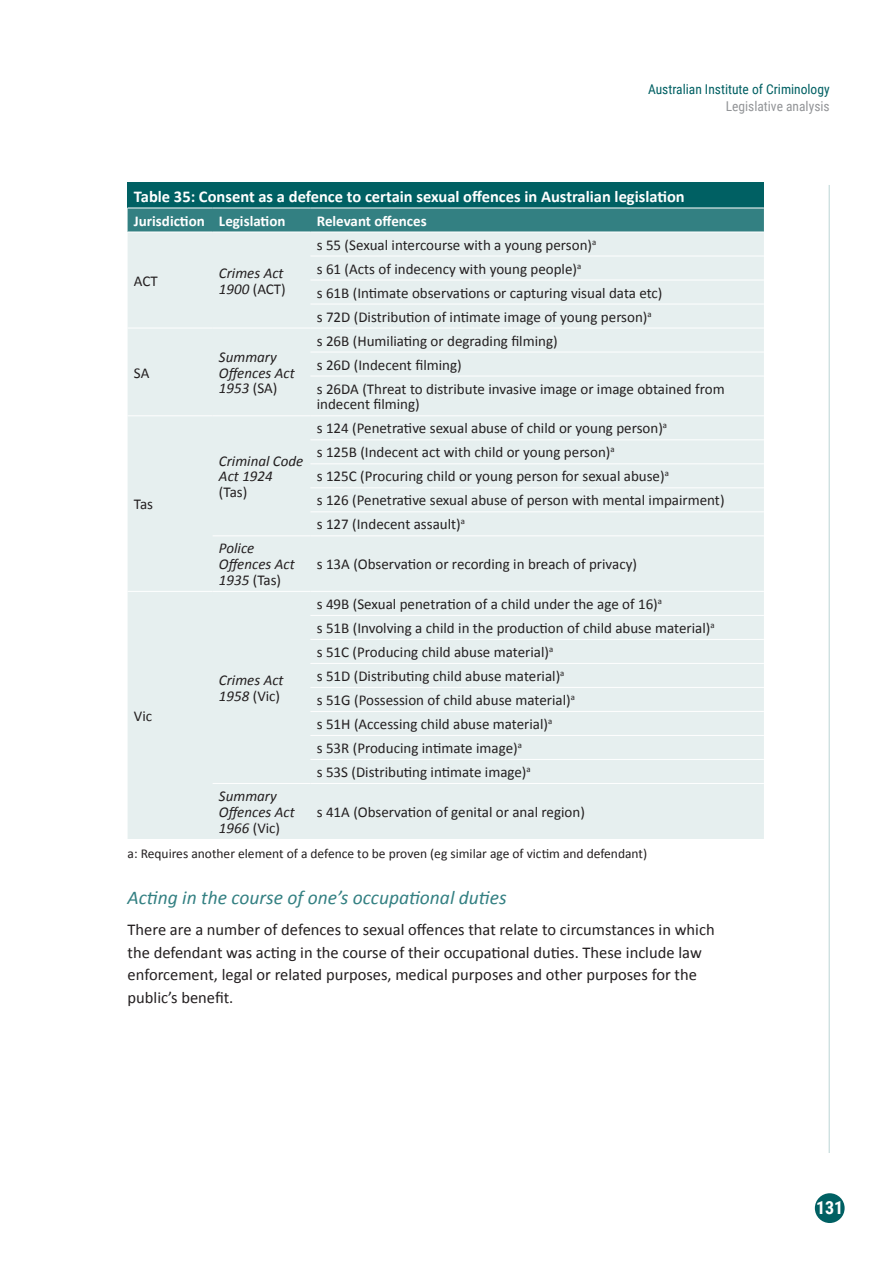
<style>
.page{position:relative;width:893px;height:1263px;background:#fff}
.page>*{position:absolute;margin:0;border:0;box-sizing:border-box;transform-origin:0 0}
.t1{font:italic 19.5px "Calibri";color:#338082}
.t2{font:700 18px "Roboto Condensed";color:#fff}
.Body{font:16.5px/22.5px "Calibri";color:#231f20}
.Table_H1{font:700 16.5px "Calibri";color:#fff}
.Table_body{font:15px/15.8px "Calibri";color:#231f20}
.Table_body-2{font:italic 15px/15.8px "Calibri";color:#231f20}
.Table_H2_no_underline{font:700 15px "Calibri";color:#fff}
.Table_figure_notes{font:13.5px "Calibri";color:#231f20}
.t3{font:13.5px "Roboto Condensed";color:#006063}
.t4{font:13.5px "Roboto Condensed";color:#939598}
.s1{font-style:normal}
</style>
<div class="page">
<hr style="left:829px;top:185px;width:1px;height:968px;background:#bfd7d8">
<div style="left:815px;top:1193px;width:30px;height:30px;background:#006063;border-radius:50%"></div>
<div style="left:128px;top:183px;width:636px;height:25px;background:#006063"></div>
<div style="left:128px;top:209px;width:636px;height:23px;background:#338082"></div>
<div style="left:128px;top:233px;width:636px;height:606px;background:#e6efef"></div>
<hr style="left:310px;top:256px;width:454px;height:1px;background:#fff">
<hr style="left:310px;top:280px;width:454px;height:1px;background:#fff">
<hr style="left:310px;top:304px;width:454px;height:1px;background:#fff">
<hr style="left:128px;top:328px;width:85px;height:1px;background:#fff">
<hr style="left:213px;top:328px;width:97px;height:1px;background:#fff">
<hr style="left:310px;top:328px;width:454px;height:1px;background:#fff">
<hr style="left:310px;top:352px;width:454px;height:1px;background:#fff">
<hr style="left:310px;top:376px;width:454px;height:1px;background:#fff">
<hr style="left:128px;top:415px;width:85px;height:1px;background:#fff">
<hr style="left:213px;top:415px;width:97px;height:1px;background:#fff">
<hr style="left:310px;top:415px;width:454px;height:1px;background:#fff">
<hr style="left:310px;top:439px;width:454px;height:1px;background:#fff">
<hr style="left:310px;top:463px;width:454px;height:1px;background:#fff">
<hr style="left:310px;top:487px;width:454px;height:1px;background:#fff">
<hr style="left:310px;top:511px;width:454px;height:1px;background:#fff">
<hr style="left:213px;top:535px;width:97px;height:1px;background:#fff">
<hr style="left:310px;top:535px;width:454px;height:1px;background:#fff">
<hr style="left:128px;top:591px;width:85px;height:1px;background:#fff">
<hr style="left:213px;top:591px;width:97px;height:1px;background:#fff">
<hr style="left:310px;top:591px;width:454px;height:1px;background:#fff">
<hr style="left:310px;top:615px;width:454px;height:1px;background:#fff">
<hr style="left:310px;top:639px;width:454px;height:1px;background:#fff">
<hr style="left:310px;top:663px;width:454px;height:1px;background:#fff">
<hr style="left:310px;top:687px;width:454px;height:1px;background:#fff">
<hr style="left:310px;top:711px;width:454px;height:1px;background:#fff">
<hr style="left:310px;top:735px;width:454px;height:1px;background:#fff">
<hr style="left:310px;top:759px;width:454px;height:1px;background:#fff">
<hr style="left:213px;top:783px;width:97px;height:1px;background:#fff">
<hr style="left:310px;top:783px;width:454px;height:1px;background:#fff">
<p class="t3" style="left:648px;top:80px;width:183px">Australian Institute of Criminology</p>
<p class="Table_H1" style="left:134px;top:184px;width:552px">Table 35: Consent as a defence to certain sexual offences in Australian legislation</p>
<p class="Table_H2_no_underline" style="left:134px;top:210px;width:72px">Jurisdiction</p>
<p class="Table_H2_no_underline" style="left:219px;top:210px;width:68px">Legislation</p>
<p class="Table_H2_no_underline" style="left:317px;top:210px;width:111px">Relevant offences</p>
<p class="Table_body" style="left:134px;top:272px;width:25px">ACT</p>
<p class="Table_body-2" style="left:219px;top:264px;width:68px">Crimes Act<br>1900 <span class="s1">(ACT)</span></p>
<p class="Table_body" style="left:317px;top:236px;width:281px">s 55 (Sexual intercourse with a young person)<sup>a</sup></p>
<p class="Table_body" style="left:317px;top:260px;width:266px">s 61 (Acts of indecency with young people)<sup>a</sup></p>
<p class="Table_body" style="left:317px;top:284px;width:347px">s 61B (Intimate observations or capturing visual data etc)</p>
<p class="Table_body" style="left:317px;top:308px;width:336px">s 72D (Distribution of intimate image of young person)<sup>a</sup></p>
<p class="t4" style="left:726px;top:97px;width:106px">Legislative analysis</p>
<p class="Table_body" style="left:134px;top:364px;width:17px">SA</p>
<p class="Table_body" style="left:134px;top:496px;width:21px">Tas</p>
<p class="Table_body" style="left:134px;top:707px;width:20px">Vic</p>
<p class="Table_body-2" style="left:219px;top:348px;width:77px">Summary<br>Offences Act<br>1953 <span class="s1">(SA)</span></p>
<p class="Table_body-2" style="left:219px;top:452px;width:86px">Criminal Code<br>Act 1924 <span class="s1">(Tas)</span></p>
<p class="Table_body-2" style="left:219px;top:540px;width:77px">Police<br>Offences Act<br>1935 <span class="s1">(Tas)</span></p>
<p class="Table_body-2" style="left:219px;top:672px;width:66px">Crimes Act<br>1958 <span class="s1">(Vic)</span></p>
<p class="Table_body" style="left:317px;top:332px;width:242px">s 26B (Humiliating or degrading filming)</p>
<p class="Table_body" style="left:317px;top:356px;width:146px">s 26D (Indecent filming)</p>
<p class="Table_body" style="left:317px;top:380px;width:409px">s 26DA (Threat to distribute invasive image or image obtained from indecent filming)</p>
<p class="Table_body" style="left:317px;top:420px;width:352px">s 124 (Penetrative sexual abuse of child or young person)<sup>a</sup></p>
<p class="Table_body" style="left:317px;top:444px;width:299px">s 125B (Indecent act with child or young person)<sup>a</sup></p>
<p class="Table_body" style="left:317px;top:468px;width:354px">s 125C (Procuring child or young person for sexual abuse)<sup>a</sup></p>
<p class="Table_body" style="left:317px;top:492px;width:409px">s 126 (Penetrative sexual abuse of person with mental impairment)</p>
<p class="Table_body" style="left:317px;top:516px;width:150px">s 127 (Indecent assault)<sup>a</sup></p>
<p class="Table_body" style="left:317px;top:556px;width:322px">s 13A (Observation or recording in breach of privacy)</p>
<p class="Table_body" style="left:317px;top:596px;width:347px">s 49B (Sexual penetration of a child under the age of 16)<sup>a</sup></p>
<p class="Table_body" style="left:317px;top:620px;width:399px">s 51B (Involving a child in the production of child abuse material)<sup>a</sup></p>
<p class="Table_body" style="left:317px;top:644px;width:238px">s 51C (Producing child abuse material)<sup>a</sup></p>
<p class="Table_body" style="left:317px;top:668px;width:249px">s 51D (Distributing child abuse material)<sup>a</sup></p>
<p class="Table_body" style="left:317px;top:692px;width:260px">s 51G (Possession of child abuse material)<sup>a</sup></p>
<p class="Table_body" style="left:317px;top:716px;width:237px">s 51H (Accessing child abuse material)<sup>a</sup></p>
<p class="Table_body" style="left:317px;top:740px;width:207px">s 53R (Producing intimate image)<sup>a</sup></p>
<p class="Table_body" style="left:317px;top:764px;width:215px">s 53S (Distributing intimate image)<sup>a</sup></p>
<p class="Table_body-2" style="left:219px;top:787px;width:77px">Summary<br>Offences Act<br>1966 <span class="s1">(Vic)</span></p>
<p class="Table_body" style="left:317px;top:803px;width:270px">s 41A (Observation of genital or anal region)</p>
<p class="Table_figure_notes" style="left:128px;top:844px;width:521px">a: Requires another element of a defence to be proven (eg similar age of victim and defendant)</p>
<h3 class="t1" style="left:128px;top:884px;width:381px">Acting in the course of one’s occupational duties</h3>
<p class="Body" style="left:128px;top:918px;width:589px">There are a number of defences to sexual offences that relate to circumstances in which the defendant was acting in the course of their occupational duties. These include law enforcement, legal or related purposes, medical purposes and other purposes for the public’s benefit.</p>
<p class="t2" style="left:816px;top:1194px;width:29px">131</p>
</div>
